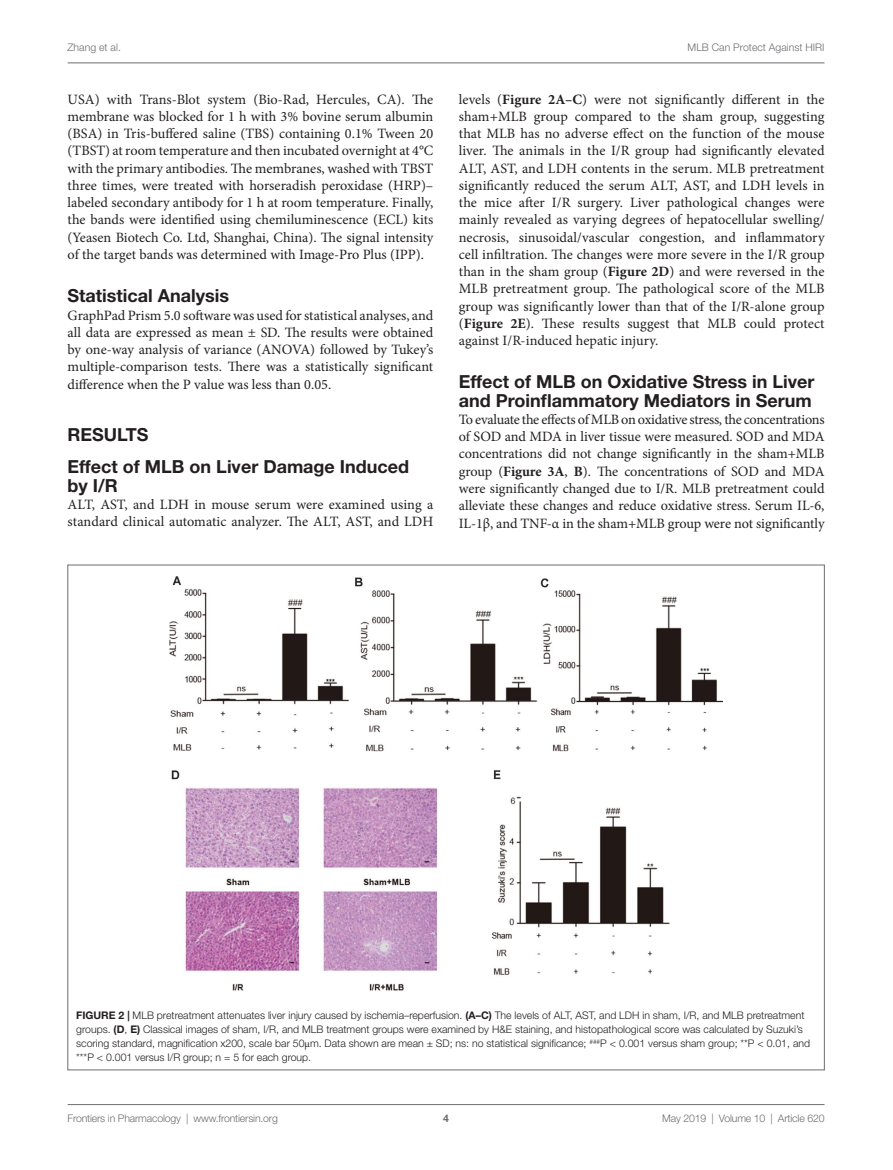
<style>
.page{position:relative;width:893px;height:1170px;background:#fff}
.page>*{position:absolute;margin:0;border:0;box-sizing:border-box;transform-origin:0 0}
._2{font:700 18px/18.8px "Helvetica Neue LT Std";color:#231f20}
._1{font:700 18px "Helvetica Neue LT Std";color:#231f20}
.T1{font:14.25px/17.2px "Minion Pro";color:#231f20;text-align:justify}
.FC{font:300 10.5px/14.2px "Helvetica Neue LT Std";color:#231f20}
.t1{font:300 10.5px "Helvetica Neue LT Std";letter-spacing:-.015em;color:#6c6d70}
.t2{font:700 10.5px "Helvetica Neue LT Std";color:#6c6d70}
.s1{font-weight:700}
.s2{font-family:"Minion Pro";font-weight:400}
</style>
<div class="page">
<hr style="left:68px;top:63px;width:756px;height:1px;background:#6c6d70">
<hr style="left:68px;top:1104px;width:756px;height:1px;background:#6c6d70">
<img style="left:170px;top:576px;width:552px;height:415px">
<p class="t1" style="left:68px;top:41px;width:55px">Zhang et al.</p>
<p class="t1" style="left:688px;top:41px;width:138px">MLB Can Protect Against HIRI</p>
<p class="T1" style="left:68px;top:90px;width:367px">USA) with Trans-Blot system (Bio-Rad, Hercules, CA). The membrane was blocked for 1 h with 3% bovine serum albumin (BSA) in Tris-buffered saline (TBS) containing 0.1% Tween 20 (TBST) at room temperature and then incubated overnight at 4°C with the primary antibodies. The membranes, washed with TBST three times, were treated with horseradish peroxidase (HRP)– labeled secondary antibody for 1 h at room temperature. Finally, the bands were identified using chemiluminescence (ECL) kits (Yeasen Biotech Co. Ltd, Shanghai, China). The signal intensity of the target bands was determined with Image-Pro Plus (IPP).</p>
<p class="_2" style="left:68px;top:286px;width:163px">Statistical Analysis</p>
<p class="T1" style="left:68px;top:306px;width:367px">GraphPad Prism 5.0 software was used for statistical analyses, and all data are expressed as mean ± SD. The results were obtained by one-way analysis of variance (ANOVA) followed by Tukey’s multiple-comparison tests. There was a statistically significant difference when the P value was less than 0.05.</p>
<p class="_1" style="left:68px;top:423px;width:83px">RESULTS</p>
<p class="_2" style="left:68px;top:456px;width:343px">Effect of MLB on Liver Damage Induced by I/R</p>
<p class="T1" style="left:68px;top:495px;width:367px">ALT, AST, and LDH in mouse serum were examined using a standard clinical automatic analyzer. The ALT, AST, and LDH</p>
<p class="T1" style="left:459px;top:90px;width:367px">levels (<span class="s1">Figure 2A–C</span>) were not significantly different in the sham+MLB group compared to the sham group, suggesting that MLB has no adverse effect on the function of the mouse liver. The animals in the I/R group had significantly elevated ALT, AST, and LDH contents in the serum. MLB pretreatment significantly reduced the serum ALT, AST, and LDH levels in the mice after I/R surgery. Liver pathological changes were mainly revealed as varying degrees of hepatocellular swelling/ necrosis, sinusoidal/vascular congestion, and inflammatory cell infiltration. The changes were more severe in the I/R group than in the sham group (<span class="s1">Figure 2D</span>) and were reversed in the MLB pretreatment group. The pathological score of the MLB group was significantly lower than that of the I/R-alone group (<span class="s1">Figure 2E</span>). These results suggest that MLB could protect against I/R-induced hepatic injury.</p>
<p class="_2" style="left:459px;top:372px;width:357px">Effect of MLB on Oxidative Stress in Liver and Proinflammatory Mediators in Serum</p>
<p class="T1" style="left:459px;top:411px;width:367px">To evaluate the effects of MLB on oxidative stress, the concentrations of SOD and MDA in liver tissue were measured. SOD and MDA concentrations did not change significantly in the sham+MLB group (<span class="s1">Figure 3A</span>, <span class="s1">B</span>). The concentrations of SOD and MDA were significantly changed due to I/R. MLB pretreatment could alleviate these changes and reduce oxidative stress. Serum IL-6, IL-1β, and TNF-α in the sham+MLB group were not significantly</p>
<p class="FC" style="left:76px;top:1007px;width:735px"><span class="s1">FIGURE 2 |</span> MLB pretreatment attenuates liver injury caused by ischemia–reperfusion. <span class="s1">(A–C)</span> The levels of ALT, AST, and LDH in sham, I/R, and MLB pretreatment groups. <span class="s1">(D</span>, <span class="s1">E)</span> Classical images of sham, I/R, and MLB treatment groups were examined by H&amp;E staining, and histopathological score was calculated by Suzuki’s scoring standard, magnification x200, scale bar 50<span class="s2">μ</span>m. Data shown are mean ± SD; ns: no statistical significance; <sup>###</sup>P &lt; 0.001 versus sham group; **P &lt; 0.01, and ***P &lt; 0.001 versus I/R group; n = 5 for each group.</p>
<p class="t1" style="left:68px;top:1111px;width:212px">Frontiers in Pharmacology | www.frontiersin.org</p>
<p class="t2" style="left:443px;top:1111px;width:7px">4</p>
<p class="t1" style="left:662px;top:1111px;width:164px">May 2019 | Volume 10 | Article 620</p>
</div>
